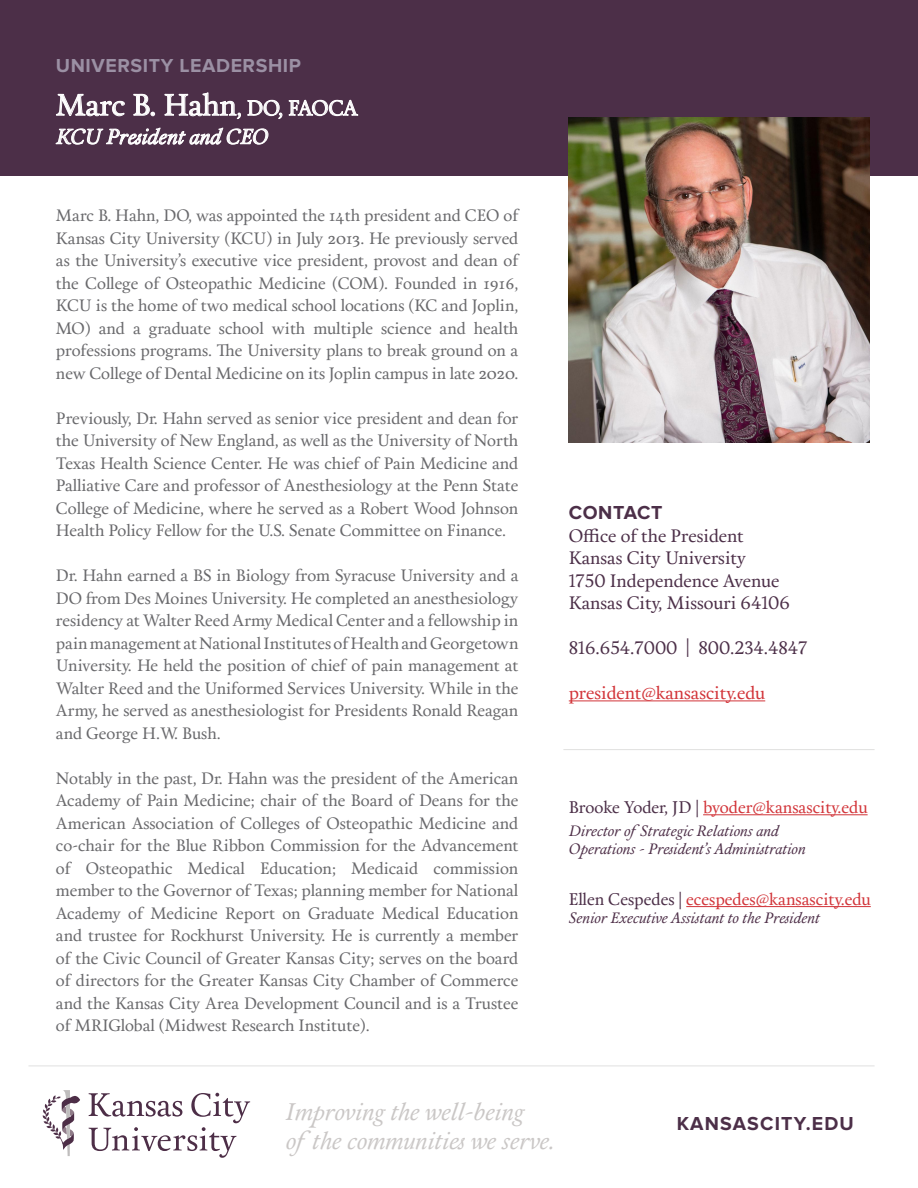
<style>
.page{position:relative;width:918px;height:1188px;background:#fff}
.page>*{position:absolute;margin:0;border:0;box-sizing:border-box;transform-origin:0 0}
.t1{font:30px "Calendas Plus";letter-spacing:-.005em;color:#fff}
.t2{font:italic 24px "Calendas Plus";color:#cac7c6}
.t3{font:italic 21px "Calendas Plus";color:#fff}
.t4{font:700 19.5px "Proxima Nova";letter-spacing:.03em;color:#9b90a4}
.t5{font:700 19.5px "Proxima Nova";letter-spacing:.06em;color:#4c2f48}
.t6{font:700 19.5px "Proxima Nova";letter-spacing:.03em;color:#4c2f48}
.t7{font:18px "Calendas Plus";color:#4c2f48}
.t8{font:18px "Calendas Plus";color:#d23439}
.t9{font:16.8px "Calendas Plus";color:#d23439}
.Body_text_2{font:16.5px/22.5px "Calendas Plus";color:#69696c;text-align:justify}
.t10{font:italic 15px "Calendas Plus";color:#4d2e47}
.s1{font-size:21px}
.s2{color:#4c2f48}
</style>
<div class="page">
<div style="left:0;top:0;width:918px;height:176px;background:#4c2f48"></div>
<hr style="left:28px;top:1065px;width:847px;height:1px;background:#c8c7c6">
<svg style="left:56px;top:94px;width:69px;height:22px"></svg>
<svg style="left:133px;top:94px;width:22px;height:22px"></svg>
<svg style="left:165px;top:93px;width:76px;height:26px"></svg>
<svg style="left:247px;top:100px;width:35px;height:19px"></svg>
<svg style="left:289px;top:100px;width:69px;height:16px"></svg>
<svg style="left:56px;top:127px;width:212px;height:18px"></svg>
<img style="left:569px;top:118px;width:301px;height:325px">
<svg style="left:43px;top:1090px;width:37px;height:66px"></svg>
<svg style="left:89px;top:1093px;width:161px;height:65px"></svg>
<hr style="left:569px;top:700px;width:196px;height:1px;background:#d23439">
<hr style="left:703px;top:814px;width:165px;height:1px;background:#d23439">
<hr style="left:686px;top:906px;width:185px;height:1px;background:#d23439">
<hr style="left:563px;top:749px;width:312px;height:1px;background:#c8c7c6">
<p class="t4" style="left:56px;top:54px;width:247px">UNIVERSITY LEADERSHIP</p>
<p class="t1" style="left:56px;top:83px;width:304px">Marc B. Hahn<span class="s1">, DO, FAOCA</span></p>
<p class="t3" style="left:56px;top:121px;width:214px">KCU President and CEO</p>
<p class="Body_text_2" style="left:56px;top:204px;width:464px">Marc B. Hahn, DO, was appointed the 14th president and CEO of Kansas City University (KCU) in July 2013. He previously served as the University’s executive vice president, provost and dean of the College of Osteopathic Medicine (COM). Founded in 1916, KCU is the home of two medical school locations (KC and Joplin, MO) and a graduate school with multiple science and health professions programs. The University plans to break ground on a new College of Dental Medicine on its Joplin campus in late 2020.</p>
<p class="Body_text_2" style="left:56px;top:406px;width:464px">Previously, Dr. Hahn served as senior vice president and dean for the University of New England, as well as the University of North Texas Health Science Center. He was chief of Pain Medicine and Palliative Care and professor of Anesthesiology at the Penn State College of Medicine, where he served as a Robert Wood Johnson Health Policy Fellow for the U.S. Senate Committee on Finance.</p>
<p class="Body_text_2" style="left:56px;top:564px;width:464px">Dr. Hahn earned a BS in Biology from Syracuse University and a DO from Des Moines University. He completed an anesthesiology residency at Walter Reed Army Medical Center and a fellowship in pain management at National Institutes of Health and Georgetown University. He held the position of chief of pain management at Walter Reed and the Uniformed Services University. While in the Army, he served as anesthesiologist for Presidents Ronald Reagan and George H.W. Bush.</p>
<p class="Body_text_2" style="left:56px;top:766px;width:464px">Notably in the past, Dr. Hahn was the president of the American Academy of Pain Medicine; chair of the Board of Deans for the American Association of Colleges of Osteopathic Medicine and co-chair for the Blue Ribbon Commission for the Advancement of Osteopathic Medical Education; Medicaid commission member to the Governor of Texas; planning member for National Academy of Medicine Report on Graduate Medical Education and trustee for Rockhurst University. He is currently a member of the Civic Council of Greater Kansas City; serves on the board of directors for the Greater Kansas City Chamber of Commerce and the Kansas City Area Development Council and is a Trustee of MRIGlobal (Midwest Research Institute).</p>
<p class="t6" style="left:569px;top:501px;width:95px">CONTACT</p>
<p class="t7" style="left:569px;top:522px;width:176px">Office of the President</p>
<p class="t7" style="left:569px;top:545px;width:179px">Kansas City University</p>
<p class="t7" style="left:569px;top:567px;width:212px">1750 Independence Avenue</p>
<p class="t7" style="left:569px;top:590px;width:223px">Kansas City, Missouri 64106</p>
<p class="t7" style="left:569px;top:635px;width:240px">816.654.7000 | 800.234.4847</p>
<p class="t8" style="left:569px;top:680px;width:198px">president@kansascity.edu</p>
<p class="t9" style="left:569px;top:795px;width:300px"><span class="s2">Brooke Yoder, JD |</span> byoder@kansascity.edu</p>
<p class="t10" style="left:569px;top:820px;width:211px">Director ofStrategic Relations and</p>
<p class="t10" style="left:569px;top:838px;width:238px">Operations - President’s Administration</p>
<p class="t9" style="left:569px;top:887px;width:303px"><span class="s2">Ellen Cespedes |</span> ecespedes@kansascity.edu</p>
<p class="t10" style="left:569px;top:907px;width:253px">Senior Executive Assistant to the President</p>
<p class="t2" style="left:286px;top:1094px;width:240px">Improving the well-being</p>
<p class="t2" style="left:286px;top:1123px;width:271px">ofthe communities we serve.</p>
<p class="t5" style="left:677px;top:1112px;width:179px">KANSASCITY.EDU</p>
</div>
